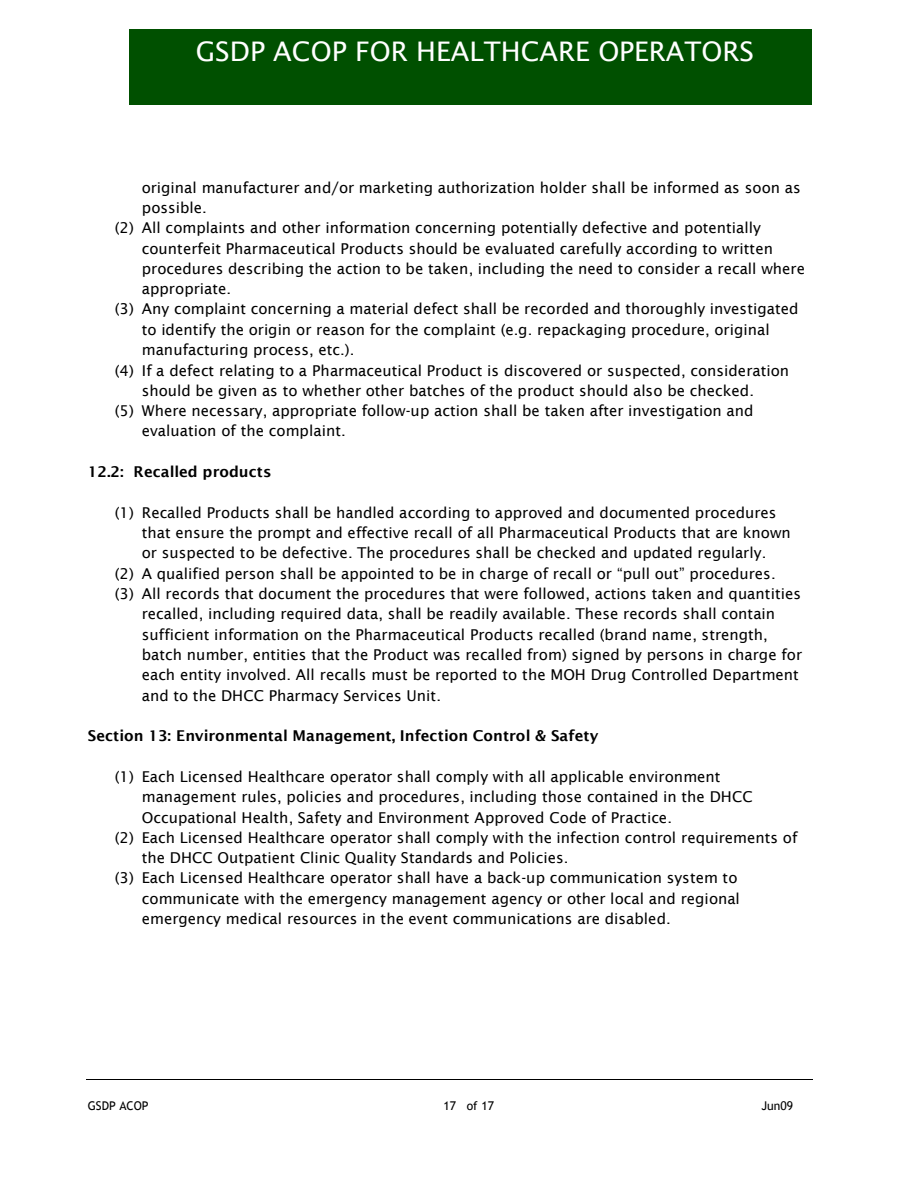
<style>
.page{position:relative;width:918px;height:1188px;background:#fff}
.page>*{position:absolute;margin:0;border:0;box-sizing:border-box;transform-origin:0 0}
.t1{font:27px "Lucida Sans";color:#fff}
.t2{font:15px/20.4px "Lucida Sans";color:#000}
.t3{font:700 15px "Lucida Sans";letter-spacing:.005em;color:#000}
.t4{font:12px "Trebuchet MS";color:#000}
</style>
<div class="page">
<hr style="left:86px;top:1080px;width:727px;height:1px;background:#000">
<div style="left:129px;top:29px;width:683px;height:76px;background:#005000"></div>
<h1 class="t1" style="left:196px;top:35px;width:560px">GSDP ACOP FOR HEALTHCARE OPERATORS</h1>
<p class="t2" style="left:142px;top:177px;width:660px">original manufacturer and/or marketing authorization holder shall be informed as soon as possible.</p>
<p class="t2" style="left:142px;top:217px;width:665px;text-indent:-27px">(2) All complaints and other information concerning potentially defective and potentially counterfeit Pharmaceutical Products should be evaluated carefully according to written procedures describing the action to be taken, including the need to consider a recall where appropriate.</p>
<p class="t2" style="left:142px;top:299px;width:658px;text-indent:-27px">(3) Any complaint concerning a material defect shall be recorded and thoroughly investigated to identify the origin or reason for the complaint (e.g. repackaging procedure, original manufacturing process, etc.).</p>
<p class="t2" style="left:115px;top:360px;width:676px;text-align:center">(4) If a defect relating to a Pharmaceutical Product is discovered or suspected, consideration should be given as to whether other batches of the product should also be checked.</p>
<p class="t2" style="left:142px;top:400px;width:613px;text-indent:-27px">(5) Where necessary, appropriate follow-up action shall be taken after investigation and evaluation of the complaint.</p>
<p class="t3" style="left:88px;top:463px;width:185px">12.2: Recalled products</p>
<p class="t2" style="left:142px;top:502px;width:650px;text-indent:-27px">(1) Recalled Products shall be handled according to approved and documented procedures that ensure the prompt and effective recall of all Pharmaceutical Products that are known or suspected to be defective. The procedures shall be checked and updated regularly.</p>
<p class="t2" style="left:115px;top:563px;width:663px">(2) A qualified person shall be appointed to be in charge of recall or “pull out” procedures.</p>
<p class="t2" style="left:142px;top:583px;width:662px;text-indent:-27px">(3) All records that document the procedures that were followed, actions taken and quantities recalled, including required data, shall be readily available. These records shall contain sufficient information on the Pharmaceutical Products recalled (brand name, strength, batch number, entities that the Product was recalled from) signed by persons in charge for each entity involved. All recalls must be reported to the MOH Drug Controlled Department and to the DHCC Pharmacy Services Unit.</p>
<p class="t3" style="left:88px;top:727px;width:512px">Section 13: Environmental Management, Infection Control &amp; Safety</p>
<p class="t2" style="left:142px;top:766px;width:612px;text-indent:-27px">(1) Each Licensed Healthcare operator shall comply with all applicable environment management rules, policies and procedures, including those contained in the DHCC<br>Occupational Health, Safety and Environment Approved Code of Practice.</p>
<p class="t2" style="left:142px;top:827px;width:657px;text-indent:-27px">(2) Each Licensed Healthcare operator shall comply with the infection control requirements of the DHCC Outpatient Clinic Quality Standards and Policies.</p>
<p class="t2" style="left:142px;top:867px;width:600px;text-indent:-27px">(3) Each Licensed Healthcare operator shall have a back-up communication system to communicate with the emergency management agency or other local and regional emergency medical resources in the event communications are disabled.</p>
<p class="t4" style="left:88px;top:1099px;width:62px">GSDP ACOP</p>
<p class="t4" style="left:443px;top:1099px;width:52px">17 of 17</p>
<p class="t4" style="left:761px;top:1099px;width:33px">Jun09</p>
</div>
